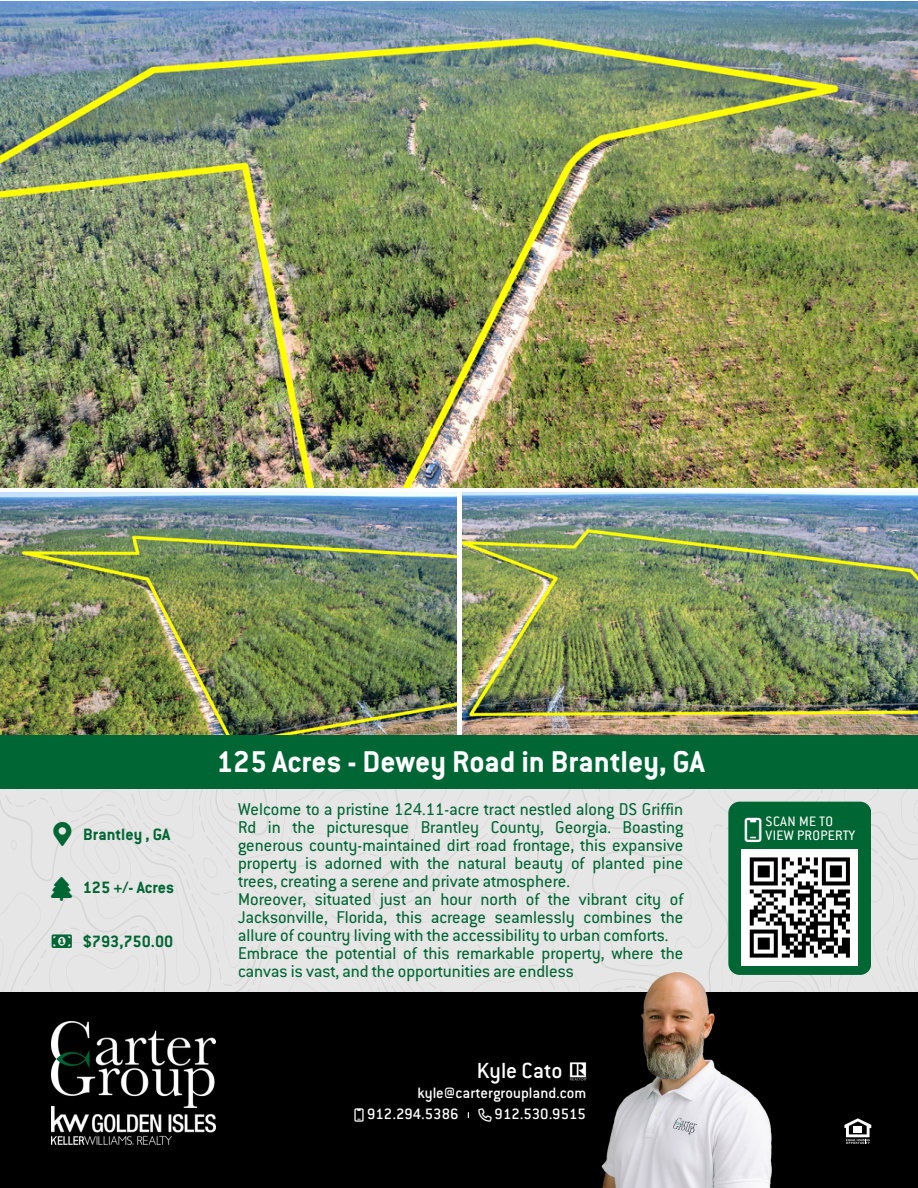
<style>
.page{position:relative;width:918px;height:1188px;background:#fff}
.page>*{position:absolute;margin:0;border:0;box-sizing:border-box;transform-origin:0 0}
.t1{font:700 33px "Conduit ITC";color:#fff}
.t2{font:500 24px "Conduit ITC";color:#fff}
.t3{font:18.75px/18px "Conduit ITC";color:#063}
.t4{font:700 18px "Conduit ITC";color:#063}
.t5{font:500 16.5px "Conduit ITC";color:#fff}
.t6{font:15px/13.5px "Conduit ITC";letter-spacing:.025em;color:#fff}
</style>
<div class="page">
<img style="left:0;top:1px;width:918px;height:486px">
<img style="left:0;top:493px;width:456px;height:242px">
<img style="left:462px;top:493px;width:456px;height:242px">
<div style="left:0;top:735px;width:918px;height:54px;background:#063"></div>
<div style="left:0;top:993px;width:918px;height:195px;background:#000"></div>
<img style="left:51px;top:1022px;width:164px;height:122px">
<img style="left:601px;top:1011px;width:170px;height:177px">
<img style="left:569px;top:1062px;width:18px;height:19px">
<svg style="left:844px;top:1118px;width:27px;height:26px"></svg>
<svg style="left:0;top:789px;width:918px;height:222px;background:#c1c7c3"></svg>
<h2 class="t4" style="left:83px;top:824px;width:89px">Brantley , GA</h2>
<p class="t4" style="left:83px;top:877px;width:93px">125 +/- Acres</p>
<p class="t4" style="left:83px;top:930px;width:92px">$793,750.00</p>
<h1 class="t1" style="left:217px;top:742px;width:490px">125 Acres - Dewey Road in Brantley, GA</h1>
<p class="t3" style="left:238px;top:800px;width:447px">Welcome to a pristine 124.11-acre tract nestled along DS Griffin Rd in the picturesque Brantley County, Georgia. Boasting generous county-maintained dirt road frontage, this expansive property is adorned with the natural beauty of planted pine trees, creating a serene and private atmosphere.<br>Moreover, situated just an hour north of the vibrant city of Jacksonville, Florida, this acreage seamlessly combines the allure of country living with the accessibility to urban comforts.<br>Embrace the potential of this remarkable property, where the canvas is vast, and the opportunities are endless</p>
<h3 class="t2" style="left:477px;top:1056px;width:87px">Kyle Cato</h3>
<h3 class="t5" style="left:417px;top:1083px;width:171px">kyle@cartergroupland.com</h3>
<p class="t5" style="left:367px;top:1104px;width:93px">912.294.5386</p>
<p class="t5" style="left:495px;top:1104px;width:93px">912.530.9515</p>
<p class="t6" style="left:766px;top:814px;width:91px">SCAN ME TO<br>VIEW PROPERTY</p>
</div>
